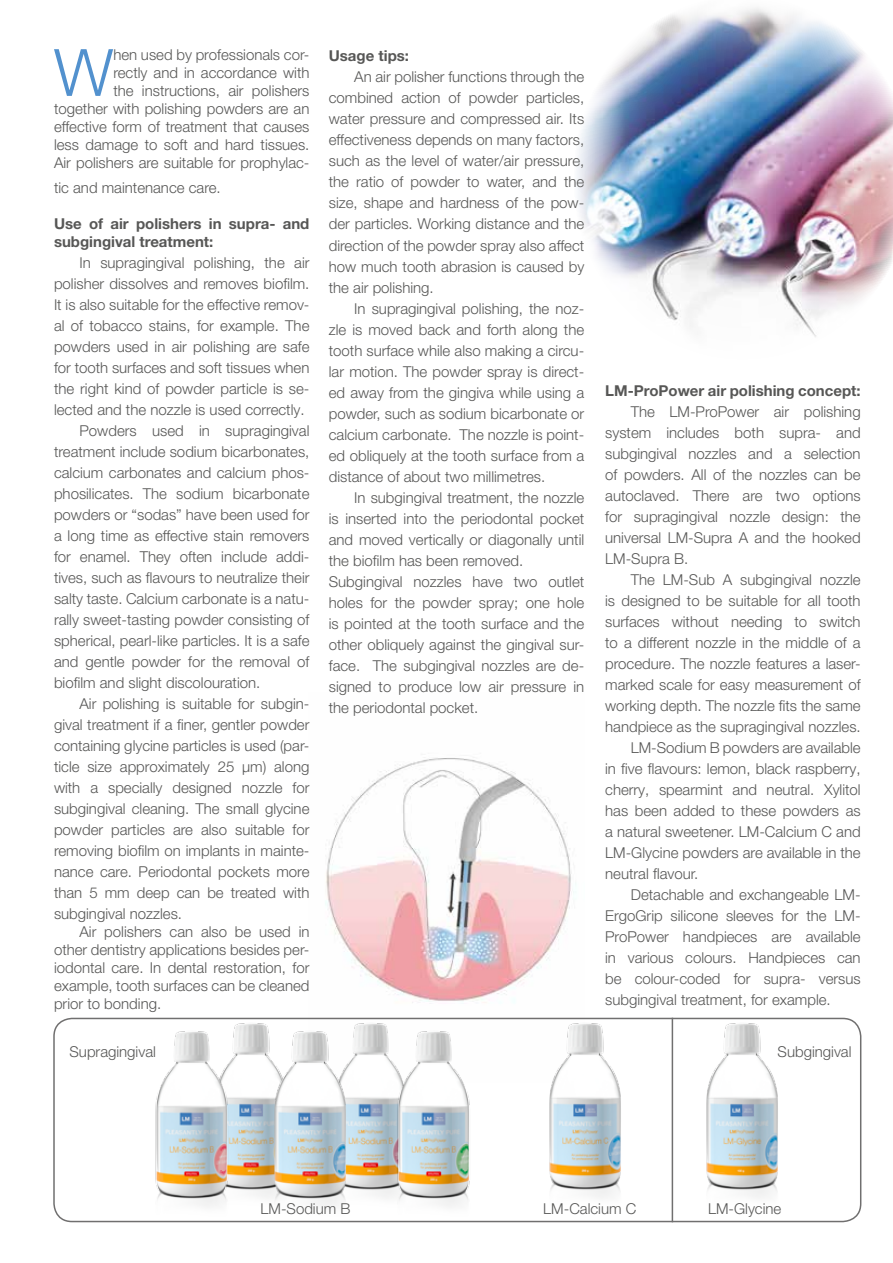
<style>
.page{position:relative;width:893px;height:1263px;background:#fff}
.page>*{position:absolute;margin:0;border:0;box-sizing:border-box;transform-origin:0 0}
.t1{font:300 65.4px "Helvetica Neue LT Pro";color:#5291ce}
.t2{font:300 15px/21px "Helvetica Neue LT Pro";color:#575756;text-align:justify}
.t3{font:700 15px/18px "Helvetica Neue LT Pro";color:#575756}
</style>
<div class="page">
<img style="left:325px;top:758px;width:251px;height:245px">
<img style="left:577px;top:7px;width:316px;height:330px">
<img style="left:500px;top:1002px;width:157px;height:196px">
<img style="left:657px;top:1017px;width:170px;height:197px">
<img style="left:395px;top:1010px;width:123px;height:212px">
<img style="left:277px;top:1017px;width:118px;height:205px">
<img style="left:106px;top:1017px;width:171px;height:205px">
<hr style="left:672px;top:1018px;width:1px;height:204px;background:#706f6f">
<p class="t2" style="left:54px;top:45px;width:257px;line-height:18px;text-align:right">hen used by professionals cor-<br>rectly and in accordance with<br>the instructions, air polishers<br>together with polishing powders are an effective form of treatment that causes less damage to soft and hard tissues.<br>Air polishers are suitable for prophylac-</p>
<p class="t2" style="left:54px;top:177px;width:168px">tic and maintenance care.</p>
<p class="t3" style="left:54px;top:214px;width:257px">Use of air polishers in supra- and subgingival treatment:</p>
<p class="t2" style="left:80px;top:252px;width:231px">In supragingival polishing, the air</p>
<p class="t2" style="left:54px;top:273px;width:257px">polisher dissolves and removes biofilm.</p>
<p class="t2" style="left:54px;top:294px;width:257px">It is also suitable for the effective remov-</p>
<p class="t2" style="left:54px;top:315px;width:257px">al of tobacco stains, for example. The</p>
<p class="t2" style="left:54px;top:336px;width:257px">powders used in air polishing are safe</p>
<p class="t2" style="left:54px;top:357px;width:257px">for tooth surfaces and soft tissues when</p>
<p class="t2" style="left:54px;top:378px;width:257px">the right kind of powder particle is se-</p>
<p class="t2" style="left:54px;top:399px;width:252px">lected and the nozzle is used correctly.</p>
<p class="t2" style="left:80px;top:420px;width:231px">Powders used in supragingival</p>
<p class="t2" style="left:54px;top:441px;width:257px">treatment include sodium bicarbonates,</p>
<p class="t2" style="left:54px;top:462px;width:257px">calcium carbonates and calcium phos-</p>
<p class="t2" style="left:54px;top:483px;width:257px">phosilicates. The sodium bicarbonate</p>
<p class="t2" style="left:54px;top:504px;width:257px">powders or “sodas” have been used for</p>
<p class="t2" style="left:54px;top:525px;width:257px">a long time as effective stain removers</p>
<p class="t2" style="left:54px;top:546px;width:257px">for enamel. They often include addi-</p>
<p class="t2" style="left:54px;top:567px;width:257px">tives, such as flavours to neutralize their</p>
<p class="t2" style="left:54px;top:588px;width:257px">salty taste. Calcium carbonate is a natu-</p>
<p class="t2" style="left:54px;top:609px;width:257px">rally sweet-tasting powder consisting of</p>
<p class="t2" style="left:54px;top:630px;width:257px">spherical, pearl-like particles. It is a safe</p>
<p class="t2" style="left:54px;top:651px;width:257px">and gentle powder for the removal of</p>
<p class="t2" style="left:54px;top:672px;width:208px">biofilm and slight discolouration.</p>
<p class="t2" style="left:80px;top:693px;width:231px">Air polishing is suitable for subgin-</p>
<p class="t2" style="left:54px;top:714px;width:257px">gival treatment if a finer, gentler powder</p>
<p class="t2" style="left:54px;top:735px;width:257px">containing glycine particles is used (par-</p>
<p class="t2" style="left:54px;top:756px;width:257px">ticle size approximately 25 µm) along</p>
<p class="t2" style="left:54px;top:777px;width:257px">with a specially designed nozzle for</p>
<p class="t2" style="left:54px;top:798px;width:257px">subgingival cleaning. The small glycine</p>
<p class="t2" style="left:54px;top:819px;width:257px">powder particles are also suitable for</p>
<p class="t2" style="left:54px;top:840px;width:257px">removing biofilm on implants in mainte-</p>
<p class="t2" style="left:54px;top:861px;width:257px">nance care. Periodontal pockets more</p>
<p class="t2" style="left:54px;top:882px;width:257px">than 5 mm deep can be treated with</p>
<p class="t2" style="left:54px;top:903px;width:130px">subgingival nozzles.</p>
<p class="t2" style="left:54px;top:922px;width:257px;line-height:18px;text-indent:26px">Air polishers can also be used in other dentistry applications besides per&shy;iodontal care. In dental restoration, for example, tooth surfaces can be cleaned prior to bonding.</p>
<h1 class="t1" style="left:54px;top:33px;width:61px">W</h1>
<p class="t3" style="left:329px;top:47px;width:82px">Usage tips:</p>
<p class="t2" style="left:329px;top:66px;width:257px;text-indent:26px">An air polisher functions through the combined action of powder particles, water pressure and compressed air. Its effectiveness depends on many factors, such as the level of water/air pressure, the ratio of powder to water, and the size, shape and hardness of the pow&shy;der particles. Working distance and the direction of the powder spray also affect how much tooth abrasion is caused by the air polishing.</p>
<p class="t2" style="left:329px;top:297px;width:257px;text-indent:26px">In supragingival polishing, the noz&shy;zle is moved back and forth along the tooth surface while also making a circu&shy;lar motion. The powder spray is direct&shy;ed away from the gingiva while using a powder, such as sodium bicarbonate or calcium carbonate. The nozzle is point&shy;ed obliquely at the tooth surface from a distance of about two millimetres.</p>
<p class="t2" style="left:329px;top:486px;width:257px;text-align:left;text-indent:26px">In subgingival treatment, the nozzle is inserted into the periodontal pocket and moved vertically or diagonally until the biofilm has been removed.<br>Subgingival nozzles have two outlet holes for the powder spray; one hole is pointed at the tooth surface and the other obliquely against the gingival sur&shy;face. The subgingival nozzles are de&shy;signed to produce low air pressure in the periodontal pocket.</p>
<p class="t3" style="left:605px;top:381px;width:257px">LM-ProPower air polishing concept:</p>
<p class="t2" style="left:605px;top:401px;width:257px;text-indent:26px">The LM-ProPower air polishing system includes both supra- and subgingival nozzles and a selection of powders. All of the nozzles can be autoclaved. There are two options for supragingival nozzle design: the universal LM-Supra A and the hooked LM-Supra B.</p>
<p class="t2" style="left:631px;top:569px;width:231px">The LM-Sub A subgingival nozzle</p>
<p class="t2" style="left:605px;top:590px;width:257px">is designed to be suitable for all tooth</p>
<p class="t2" style="left:605px;top:611px;width:257px">surfaces without needing to switch</p>
<p class="t2" style="left:605px;top:632px;width:257px">to a different nozzle in the middle of a</p>
<p class="t2" style="left:605px;top:653px;width:257px">procedure. The nozzle features a laser-</p>
<p class="t2" style="left:605px;top:674px;width:257px">marked scale for easy measurement of</p>
<p class="t2" style="left:605px;top:695px;width:257px">working depth. The nozzle fits the same</p>
<p class="t2" style="left:605px;top:716px;width:257px">handpiece as the supragingival nozzles.</p>
<p class="t2" style="left:631px;top:737px;width:231px">LM-Sodium B powders are available</p>
<p class="t2" style="left:605px;top:758px;width:257px">in five flavours: lemon, black raspberry,</p>
<p class="t2" style="left:605px;top:779px;width:257px">cherry, spearmint and neutral. Xylitol</p>
<p class="t2" style="left:605px;top:800px;width:257px">has been added to these powders as</p>
<p class="t2" style="left:605px;top:821px;width:257px">a natural sweetener. LM-Calcium C and</p>
<p class="t2" style="left:605px;top:842px;width:257px">LM-Glycine powders are available in the</p>
<p class="t2" style="left:605px;top:863px;width:95px">neutral flavour.</p>
<p class="t2" style="left:631px;top:884px;width:231px">Detachable and exchangeable LM-</p>
<p class="t2" style="left:605px;top:905px;width:257px">ErgoGrip silicone sleeves for the LM-</p>
<p class="t2" style="left:605px;top:926px;width:257px">ProPower handpieces are available</p>
<p class="t2" style="left:605px;top:947px;width:257px">in various colours. Handpieces can</p>
<p class="t2" style="left:605px;top:968px;width:257px">be colour-coded for supra- versus</p>
<p class="t2" style="left:605px;top:989px;width:227px">subgingival treatment, for example.</p>
<p class="t2" style="left:69px;top:1041px;width:88px">Supragingival</p>
<p class="t2" style="left:778px;top:1041px;width:75px">Subgingival</p>
<p class="t2" style="left:260px;top:1198px;width:91px">LM-Sodium B</p>
<p class="t2" style="left:543px;top:1197px;width:95px">LM-Calcium C</p>
<p class="t2" style="left:708px;top:1197px;width:75px">LM-Glycine</p>
</div>
